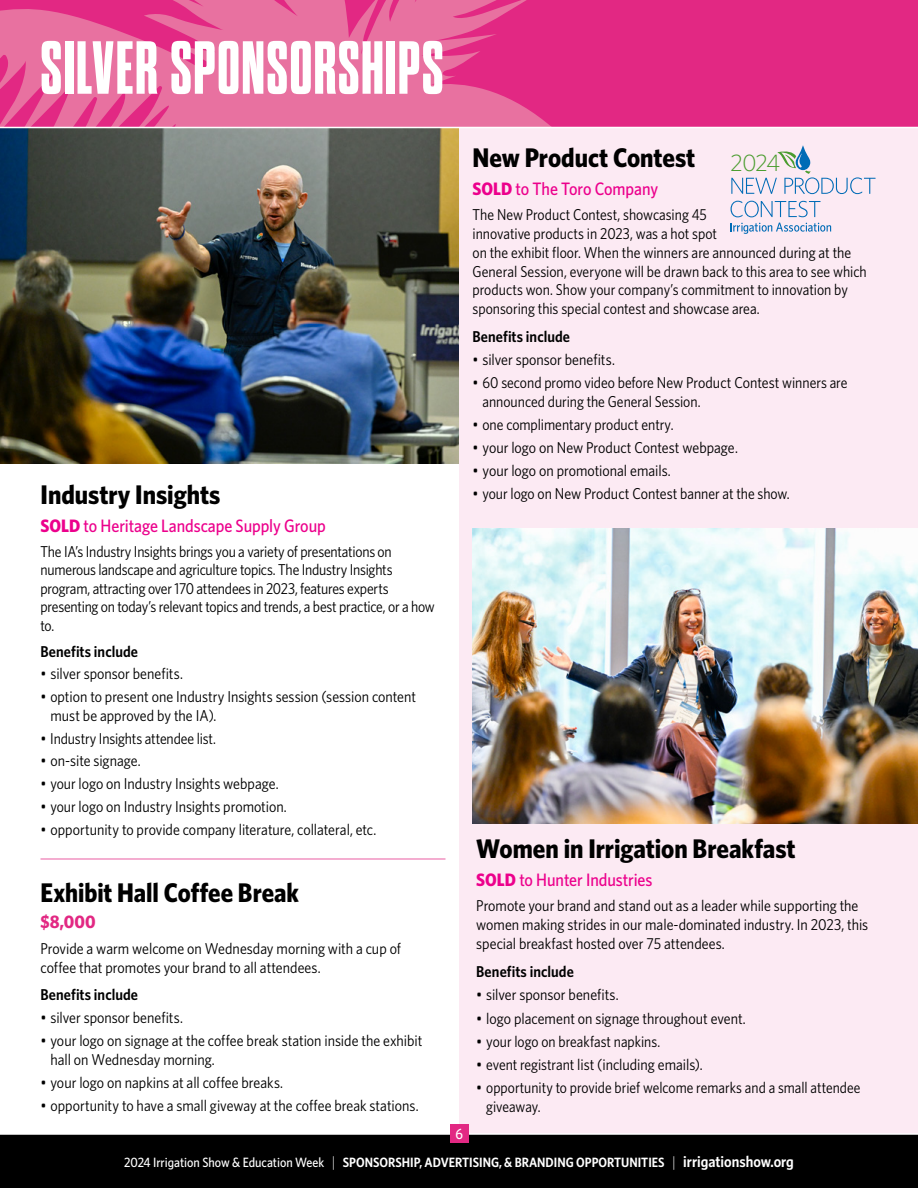
<style>
.page{position:relative;width:918px;height:1188px;background:#fff}
.page>*{position:absolute;margin:0;border:0;box-sizing:border-box;transform-origin:0 0}
.t1{font:700 expanded 75px "Dharma Gothic M";letter-spacing:.02em;color:#fff}
.t2{font:700 27px "Whitney Narrow";color:#000}
.t3{font:300 24px "Whitney";color:#4a9c2f}
.t4{font:500 18px "Whitney Narrow";letter-spacing:-.005em;color:#ec008c}
.t5{font:700 18px "Whitney Narrow";color:#e22883}
.t6{font:15.75px/18.8px "Whitney Narrow";color:#000}
.t7{font:600 15.75px "Whitney Narrow";letter-spacing:.005em;color:#000}
.t8{font:500 15px "Whitney Narrow";color:#fff}
.t9{font:600 13.5px "Whitney Narrow";color:#fff}
.s1{font-weight:700}
.s2{font-weight:500}
.s3{font-weight:300;font-size:15px}
.s4{font-size:15.75px}
</style>
<div class="page">
<img style="left:0;top:128px;width:459px;height:335px">
<div style="left:459px;top:111px;width:459px;height:1077px;background:#fceaf3"></div>
<div style="left:0;top:1134px;width:918px;height:54px;background:#000"></div>
<hr style="left:0;top:1133px;width:918px;height:2px;background:#fff">
<div style="left:450px;top:1125px;width:19px;height:18px;background:#e22883"></div>
<svg style="left:0;top:0;width:918px;height:128px;background:#e44a91"></svg>
<svg style="left:731px;top:145px;width:145px;height:49px"></svg>
<svg style="left:731px;top:201px;width:90px;height:16px"></svg>
<svg style="left:731px;top:223px;width:100px;height:11px"></svg>
<hr style="left:40px;top:858px;width:406px;height:2px;background:#f193c1">
<img style="left:472px;top:528px;width:446px;height:296px">
<h1 class="t1" style="left:40px;top:31px;width:404px">SILVER SPONSORSHIPS</h1>
<h2 class="t2" style="left:40px;top:477px;width:181px">Industry Insights</h2>
<p class="t4" style="left:40px;top:514px;width:287px"><span class="s1">SOLD</span> to Heritage Landscape Supply Group</p>
<p class="t6" style="left:40px;top:542px;width:396px">The IA’s Industry Insights brings you a variety of presentations on numerous landscape and agriculture topics. The Industry Insights program, attracting over 170 attendees in 2023, features experts presenting on today’s relevant topics and trends, a best practice, or a how to.</p>
<p class="t7" style="left:40px;top:641px;width:99px">Benefits include</p>
<p class="t6" style="left:40px;top:664px;width:144px">• silver sponsor benefits.</p>
<p class="t6" style="left:50px;top:687px;width:367px;text-indent:-10px">• option to present one Industry Insights session (session content must be approved by the IA).</p>
<p class="t6" style="left:40px;top:728px;width:177px">• Industry Insights attendee list.</p>
<p class="t6" style="left:40px;top:751px;width:102px">• on-site signage.</p>
<p class="t6" style="left:40px;top:774px;width:240px">• your logo on Industry Insights webpage.</p>
<p class="t6" style="left:40px;top:796px;width:248px">• your logo on Industry Insights promotion.</p>
<p class="t6" style="left:40px;top:819px;width:337px">• opportunity to provide company literature, collateral, etc.</p>
<h2 class="t2" style="left:40px;top:875px;width:260px">Exhibit Hall Coffee Break</h2>
<p class="t5" style="left:40px;top:910px;width:57px">$8,000</p>
<p class="t6" style="left:40px;top:938px;width:362px">Provide a warm welcome on Wednesday morning with a cup of coffee that promotes your brand to all attendees.</p>
<p class="t7" style="left:40px;top:984px;width:99px">Benefits include</p>
<p class="t6" style="left:40px;top:1008px;width:144px">• silver sponsor benefits.</p>
<p class="t6" style="left:50px;top:1031px;width:373px;text-indent:-10px">• your logo on signage at the coffee break station inside the exhibit hall on Wednesday morning.</p>
<p class="t6" style="left:40px;top:1073px;width:244px">• your logo on napkins at all coffee breaks.</p>
<p class="t6" style="left:40px;top:1096px;width:380px">• opportunity to have a small giveway at the coffee break stations.</p>
<h2 class="t2" style="left:472px;top:140px;width:224px">New Product Contest</h2>
<p class="t4" style="left:472px;top:177px;width:187px"><span class="s1">SOLD</span> to The Toro Company</p>
<p class="t6" style="left:472px;top:205px;width:396px">The New Product Contest, showcasing 45<br>innovative products in 2023, was a hot spot<br>on the exhibit floor. When the winners are announced during at the General Session, everyone will be drawn back to this area to see which products won. Show your company’s commitment to innovation by sponsoring this special contest and showcase area.</p>
<p class="t7" style="left:472px;top:326px;width:99px">Benefits include</p>
<p class="t6" style="left:472px;top:349px;width:144px">• silver sponsor benefits.</p>
<p class="t6" style="left:482px;top:372px;width:366px;text-indent:-10px">• 60 second promo video before New Product Contest winners are announced during the General Session.</p>
<p class="t6" style="left:473px;top:414px;width:202px">• one complimentary product entry.</p>
<p class="t6" style="left:473px;top:437px;width:267px">• your logo on New Product Contest webpage.</p>
<p class="t6" style="left:473px;top:460px;width:200px">• your logo on promotional emails.</p>
<p class="t6" style="left:472px;top:483px;width:319px">• your logo on New Product Contest banner at the show.</p>
<h3 class="t3" style="left:730px;top:149px;width:52px">2024</h3>
<h2 class="t2" style="left:476px;top:830px;width:321px">Women in Irrigation Breakfast</h2>
<p class="t4" style="left:476px;top:868px;width:178px"><span class="s1">SOLD</span> to Hunter Industries</p>
<p class="t6" style="left:476px;top:896px;width:394px">Promote your brand and stand out as a leader while supporting the women making strides in our male-dominated industry. In 2023, this special breakfast hosted over 75 attendees.</p>
<p class="t7" style="left:476px;top:961px;width:99px">Benefits include</p>
<p class="t6" style="left:476px;top:985px;width:144px">• silver sponsor benefits.</p>
<p class="t6" style="left:476px;top:1008px;width:271px">• logo placement on signage throughout event.</p>
<p class="t6" style="left:476px;top:1031px;width:185px">• your logo on breakfast napkins.</p>
<p class="t6" style="left:476px;top:1055px;width:228px">• event registrant list (including emails).</p>
<p class="t6" style="left:486px;top:1078px;width:376px;text-indent:-10px">• opportunity to provide brief welcome remarks and a small attendee giveaway.</p>
<p class="t8" style="left:455px;top:1124px;width:9px">6</p>
<p class="t9" style="left:124px;top:1153px;width:671px"><span class="s2">2024 Irrigation Show &amp; Education Week</span> <span class="s3">|</span> SPONSORSHIP, ADVERTISING, &amp; BRANDING OPPORTUNITIES <span class="s3">|</span> <span class="s4">irrigationshow.org</span></p>
</div>
